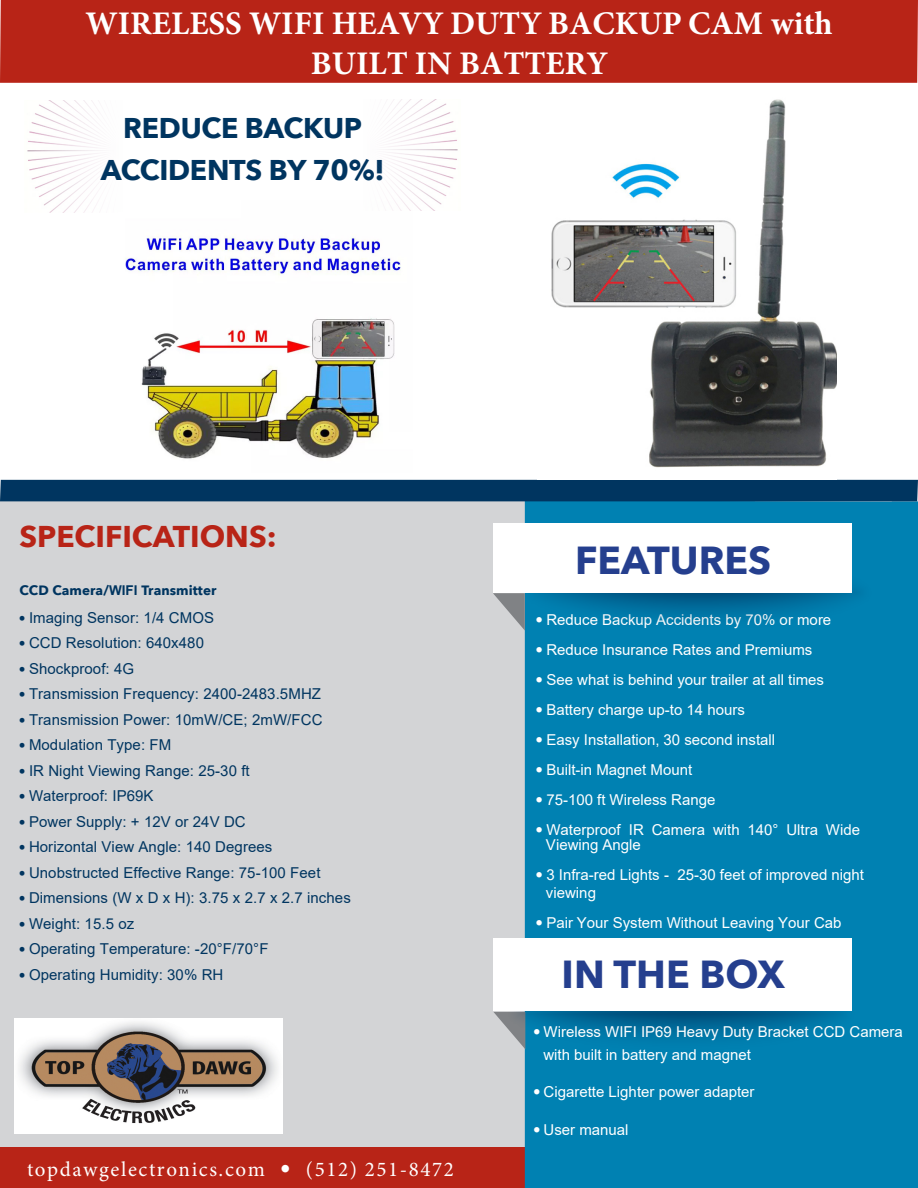
<style>
.page{position:relative;width:918px;height:1188px;background:#fff}
.page>*{position:absolute;margin:0;border:0;box-sizing:border-box;transform-origin:0 0}
.t1{font:700 39px "Avenir Next";color:#253f8e}
.t2{font:700 33px/39.6px "Minion Pro";color:#fff;text-align:center}
.t3{font:700 30px "Avenir Next";color:#b82417}
.t4{font:700 28.5px "Avenir Next";letter-spacing:-.01em;color:#003560}
.t5{font:21px "Minion Pro";letter-spacing:.075em;color:#fff}
.t6{font:15px/15px "Arial";color:#fff}
.t7{font:15px "Arial";letter-spacing:.005em;color:#003560}
.t8{font:700 13.5px "Avenir Next";letter-spacing:.005em;color:#003560}
.s1{font-family:"Arial"}
.s2{font-family:"Avenir Next";font-size:13.5px}
.s3{font-family:"Avenir Next"}
</style>
<div class="page">
<div style="left:0;top:501px;width:525px;height:660px;background:#d3d4d6"></div>
<div style="left:0;top:1147px;width:525px;height:41px;background:#b82417"></div>
<div style="left:525px;top:501px;width:393px;height:687px;background:#0081b2"></div>
<svg style="left:493px;top:593px;width:32px;height:38px"></svg>
<img style="left:15px;top:1019px;width:268px;height:115px">
<div style="left:0;top:480px;width:918px;height:21px;background:#003560"></div>
<div style="left:0;top:0;width:918px;height:83px;background:#b82417"></div>
<svg style="left:493px;top:1012px;width:32px;height:37px"></svg>
<svg style="left:505px;top:974px;width:352px;height:80px;background:#0371a0"></svg>
<div style="left:493px;top:939px;width:358px;height:72px;background:#fff"></div>
<svg style="left:522px;top:552px;width:352px;height:80px;background:#0073a3"></svg>
<div style="left:493px;top:524px;width:358px;height:69px;background:#fff"></div>
<img style="left:125px;top:236px;width:276px;height:223px">
<img style="left:551px;top:99px;width:285px;height:369px">
<img style="left:27px;top:100px;width:71px;height:112px">
<img style="left:388px;top:99px;width:70px;height:112px">
<p class="t2" style="left:85px;top:4px;width:749px">WIRELESS WIFI HEAVY DUTY BACKUP CAM with<br>BUILT IN BATTERY</p>
<p class="t4" style="left:123px;top:104px;width:240px">REDUCE BACKUP</p>
<p class="t4" style="left:101px;top:146px;width:285px">ACCIDENTS BY 70%!</p>
<p class="t3" style="left:20px;top:511px;width:259px">SPECIFICATIONS:</p>
<p class="t8" style="left:20px;top:578px;width:198px">CCD Camera/<span class="s1">WIFI</span> Transmitter</p>
<p class="t7" style="left:19px;top:607px;width:197px"><span class="s2">•</span> Imaging Sensor: 1/4 CMOS</p>
<p class="t7" style="left:19px;top:632px;width:187px"><span class="s2">•</span> CCD Resolution: 640x480</p>
<p class="t7" style="left:19px;top:658px;width:117px"><span class="s2">•</span> Shockproof: 4G</p>
<p class="t7" style="left:19px;top:683px;width:304px"><span class="s2">•</span> Transmission Frequency: 2400-2483.5MHZ</p>
<p class="t7" style="left:19px;top:709px;width:305px"><span class="s2">•</span> Transmission Power: 10mW/CE; 2mW/FCC</p>
<p class="t7" style="left:19px;top:734px;width:154px"><span class="s2">•</span> Modulation Type: FM</p>
<p class="t7" style="left:19px;top:760px;width:233px"><span class="s2">•</span> IR Night Viewing Range: 25-30 ft</p>
<p class="t7" style="left:19px;top:785px;width:136px"><span class="s2">•</span> Waterproof: IP69K</p>
<p class="t7" style="left:19px;top:811px;width:229px"><span class="s2">•</span> Power Supply: + 12V or 24V DC</p>
<p class="t7" style="left:19px;top:836px;width:255px"><span class="s2">•</span> Horizontal View Angle: 140 Degrees</p>
<p class="t7" style="left:19px;top:862px;width:303px"><span class="s2">•</span> Unobstructed Effective Range: 75-100 Feet</p>
<p class="t7" style="left:19px;top:887px;width:334px"><span class="s2">•</span> Dimensions (W x D x H): 3.75 x 2.7 x 2.7 inches</p>
<p class="t7" style="left:19px;top:913px;width:117px"><span class="s2">•</span> Weight: 15.5 oz</p>
<p class="t7" style="left:19px;top:938px;width:251px"><span class="s2">•</span> Operating Temperature: -20°F/70°F</p>
<p class="t7" style="left:19px;top:964px;width:206px"><span class="s2">•</span> Operating Humidity: 30% RH</p>
<p class="t5" style="left:27px;top:1155px;width:428px">topdawgelectronics.com <span class="s3">•</span> (512) 251-8472</p>
<p class="t1" style="left:575px;top:527px;width:198px">FEATURES</p>
<p class="t6" style="left:535px;top:612px;width:297px"><span class="s3">•</span> Reduce Backup Accidents by 70% or more</p>
<p class="t6" style="left:535px;top:642px;width:278px"><span class="s3">•</span> Reduce Insurance Rates and Premiums</p>
<p class="t6" style="left:535px;top:672px;width:290px"><span class="s3">•</span> See what is behind your trailer at all times</p>
<p class="t6" style="left:535px;top:702px;width:211px"><span class="s3">•</span> Battery charge up-to 14 hours</p>
<p class="t6" style="left:535px;top:732px;width:241px"><span class="s3">•</span> Easy Installation, 30 second install</p>
<p class="t6" style="left:535px;top:762px;width:158px"><span class="s3">•</span> Built-in Magnet Mount</p>
<p class="t6" style="left:535px;top:792px;width:182px"><span class="s3">•</span> 75-100 ft Wireless Range</p>
<p class="t6" style="left:546px;top:822px;width:316px;text-indent:-10px"><span class="s3">•</span> Waterproof IR Camera with 140° Ultra Wide<br>Viewing Angle</p>
<p class="t6" style="left:546px;top:866px;width:320px;line-height:18px;text-indent:-10px"><span class="s3">•</span> 3 Infra-red Lights - 25-30 feet of improved night viewing</p>
<p class="t6" style="left:535px;top:915px;width:308px"><span class="s3">•</span> Pair Your System Without Leaving Your Cab</p>
<p class="t1" style="left:562px;top:941px;width:225px">IN THE BOX</p>
<p class="t6" style="left:543px;top:1021px;width:361px;line-height:22.5px;text-indent:-10px"><span class="s3">•</span> Wireless WIFI IP69 Heavy Duty Bracket CCD Camera with built in battery and magnet</p>
<p class="t6" style="left:533px;top:1084px;width:223px"><span class="s3">•</span> Cigarette Lighter power adapter</p>
<p class="t6" style="left:533px;top:1122px;width:97px"><span class="s3">•</span> User manual</p>
</div>
